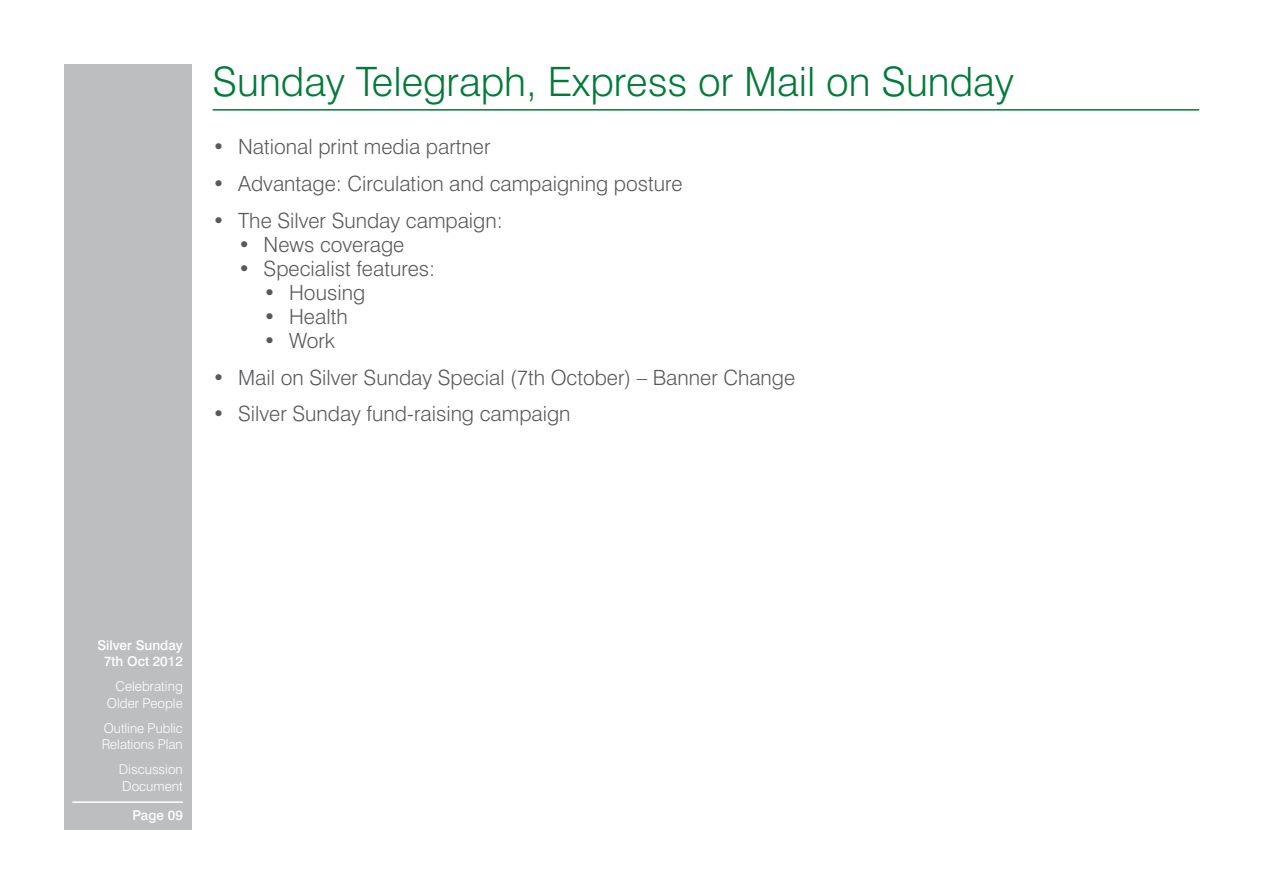
<style>
.page{position:relative;width:1263px;height:893px;background:#fff}
.page>*{position:absolute;margin:0;border:0;box-sizing:border-box;transform-origin:0 0}
.t1{font:300 40.5px "Swiss 721 BT";color:#007b38}
.t2{font:300 21px "Swiss 721 BT";color:#58595b}
.t3{font:300 13.5px/16.5px "Swiss 721 BT";color:#fff}
.t4{font:500 13.5px/16.5px "Swiss 721 BT";color:#fff;text-align:center}
</style>
<div class="page">
<div style="left:64px;top:64px;width:127px;height:765px;background:#bcbec0"></div>
<hr style="left:72px;top:801px;width:111px;height:2px;background:#fff">
<hr style="left:213px;top:109px;width:986px;height:2px;background:#007b38">
<h1 class="t1" style="left:213px;top:57px;width:803px">Sunday Telegraph, Express or Mail on Sunday</h1>
<p class="t2" style="left:213px;top:134px;width:279px">• National print media partner</p>
<p class="t2" style="left:213px;top:171px;width:472px">• Advantage: Circulation and campaigning posture</p>
<p class="t2" style="left:213px;top:208px;width:292px">• The Silver Sunday campaign:</p>
<p class="t2" style="left:238px;top:232px;width:168px">• News coverage</p>
<p class="t2" style="left:238px;top:256px;width:199px">• Specialist features:</p>
<p class="t2" style="left:264px;top:280px;width:103px">• Housing</p>
<p class="t2" style="left:264px;top:304px;width:86px">• Health</p>
<p class="t2" style="left:264px;top:328px;width:73px">• Work</p>
<p class="t2" style="left:213px;top:364px;width:584px">• Mail on Silver Sunday Special (7th October) – Banner Change</p>
<p class="t2" style="left:213px;top:401px;width:359px">• Silver Sunday fund-raising campaign</p>
<p class="t4" style="left:97px;top:636px;width:87px">Silver Sunday<br>7th Oct 2012</p>
<p class="t3" style="left:107px;top:678px;width:77px;text-align:right">Celebrating<br>Older People</p>
<p class="t3" style="left:102px;top:719px;width:83px">Outline Public<br>Relations Plan</p>
<p class="t3" style="left:119px;top:761px;width:65px">Discussion<br>Document</p>
<p class="t4" style="left:133px;top:807px;width:52px">Page 09</p>
</div>
